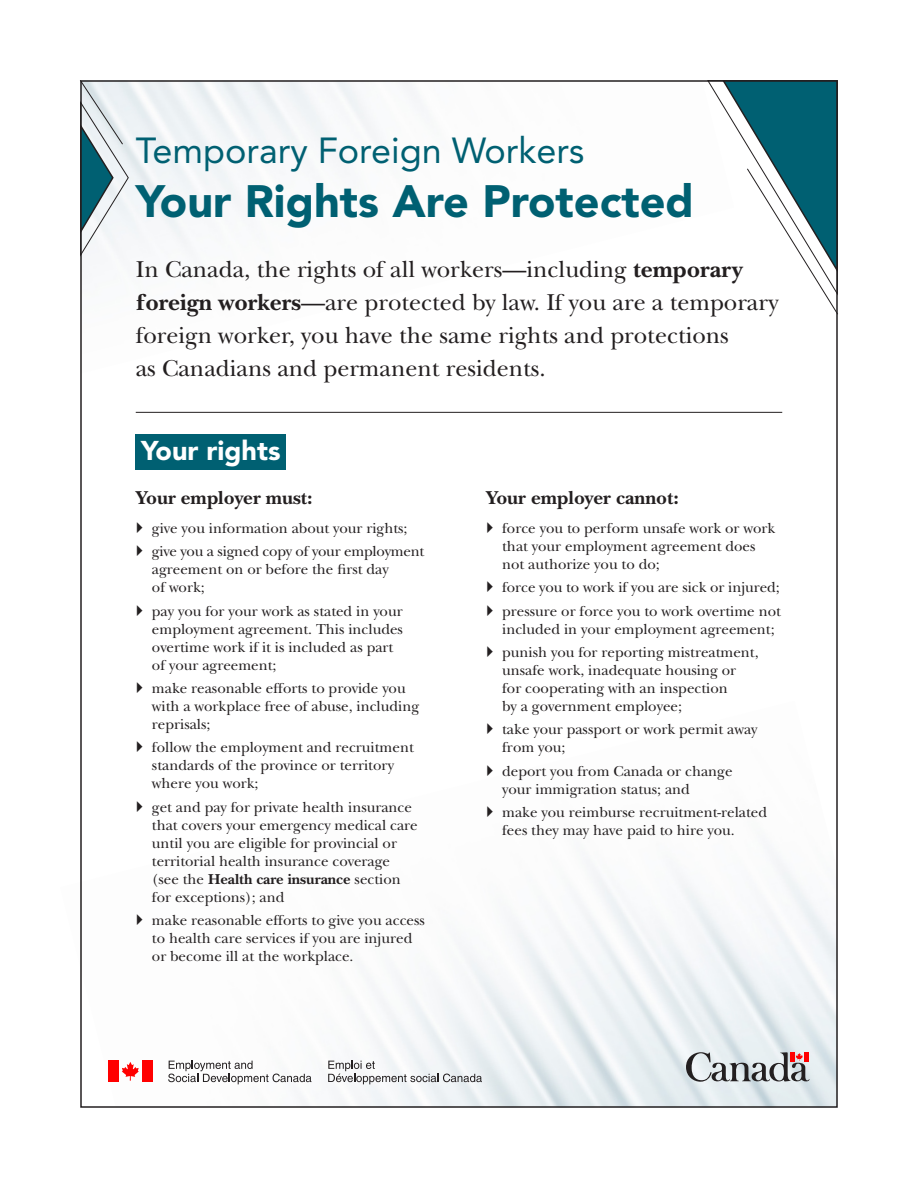
<style>
.page{position:relative;width:918px;height:1188px;background:#fff}
.page>*{position:absolute;margin:0;border:0;box-sizing:border-box;transform-origin:0 0}
.t1{font:900 45px "Avenir LT Std";color:#006072}
.t2{font:36px "Avenir LT Std";color:#006072}
.Section_title{font:900 27px "Avenir LT Std";color:#fff}
.Intro{font:24px/33px "New Baskerville Std";color:#231f20}
.Body_H2{font:700 19.5px "New Baskerville Std";color:#231f20}
.t3{font:15px/18px "New Baskerville Std";color:#231f20}
.s1{font-weight:700}
</style>
<div class="page">
<img style="left:168px;top:847px;width:667px;height:258px">
<div style="left:136px;top:434px;width:150px;height:36px;background:#006072"></div>
<hr style="left:136px;top:412px;width:646px;height:1px;background:#231f20">
<svg style="left:80px;top:80px;width:49px;height:178px"></svg>
<svg style="left:707px;top:80px;width:131px;height:235px"></svg>
<svg style="left:686px;top:1052px;width:124px;height:30px;background:#aeb2b4"></svg>
<div style="left:790px;top:1052px;width:5px;height:10px;background:#f00"></div>
<div style="left:804px;top:1052px;width:5px;height:10px;background:#f00"></div>
<div style="left:108px;top:1060px;width:11px;height:22px;background:#f00"></div>
<div style="left:142px;top:1060px;width:11px;height:22px;background:#f00"></div>
<svg style="left:122px;top:1062px;width:17px;height:19px"></svg>
<svg style="left:328px;top:1061px;width:154px;height:23px"></svg>
<svg style="left:168px;top:1061px;width:144px;height:23px"></svg>
<p class="t2" style="left:136px;top:130px;width:450px">Temporary Foreign Workers</p>
<p class="t1" style="left:136px;top:174px;width:560px">Your Rights Are Protected</p>
<p class="Intro" style="left:136px;top:253px;width:644px">In Canada, the rights of all workers—including <span class="s1">temporary foreign workers</span>—are protected by law. If you are a temporary foreign worker, you have the same rights and protections<br>as Canadians and permanent residents.</p>
<p class="Section_title" style="left:141px;top:434px;width:141px">Your rights</p>
<p class="Body_H2" style="left:136px;top:486px;width:178px">Your employer must:</p>
<p class="t3" style="left:152px;top:519px;width:257px">give you information about your rights;</p>
<p class="t3" style="left:152px;top:543px;width:274px">give you a signed copy of your employment agreement on or before the first day<br>of work;</p>
<p class="t3" style="left:152px;top:602px;width:253px">pay you for your work as stated in your employment agreement. This includes overtime work if it is included as part of your agreement;</p>
<p class="t3" style="left:152px;top:679px;width:269px">make reasonable efforts to provide you with a workplace free of abuse, including reprisals;</p>
<p class="t3" style="left:152px;top:739px;width:263px">follow the employment and recruitment standards of the province or territory where you work;</p>
<p class="t3" style="left:152px;top:798px;width:267px">get and pay for private health insurance that covers your emergency medical care until you are eligible for provincial or territorial health insurance coverage (see the <span class="s1">Health care insurance</span> section for exceptions); and</p>
<p class="t3" style="left:152px;top:912px;width:274px">make reasonable efforts to give you access to health care services if you are injured or become ill at the workplace.</p>
<p class="Body_H2" style="left:486px;top:486px;width:194px">Your employer cannot:</p>
<p class="t3" style="left:502px;top:519px;width:275px">force you to perform unsafe work or work that your employment agreement does not authorize you to do;</p>
<p class="t3" style="left:502px;top:579px;width:279px">force you to work if you are sick or injured;</p>
<p class="t3" style="left:502px;top:602px;width:280px">pressure or force you to work overtime not included in your employment agreement;</p>
<p class="t3" style="left:502px;top:643px;width:258px">punish you for reporting mistreatment, unsafe work, inadequate housing or for cooperating with an inspection<br>by a government employee;</p>
<p class="t3" style="left:502px;top:721px;width:257px">take your passport or work permit away from you;</p>
<p class="t3" style="left:502px;top:762px;width:232px">deport you from Canada or change your immigration status; and</p>
<p class="t3" style="left:502px;top:804px;width:266px">make you reimburse recruitment-related fees they may have paid to hire you.</p>
</div>
